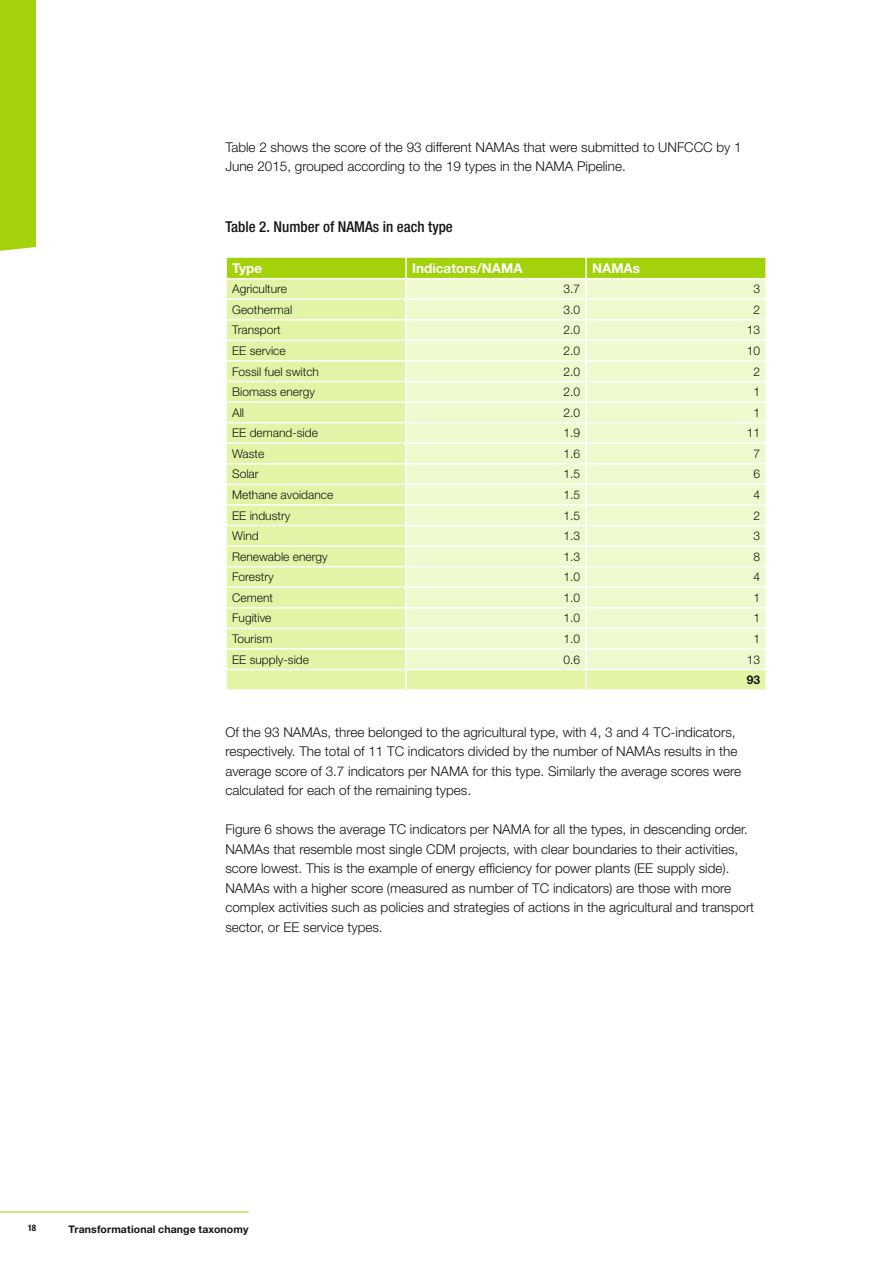
<style>
.page{position:relative;width:893px;height:1263px;background:#fff}
.page>*{position:absolute;margin:0;border:0;box-sizing:border-box;transform-origin:0 0}
.t1{font:500 condensed 15px "Helvetica Neue LT Std";color:#131413}
.t2{font:300 13.5px/19.5px "Helvetica Neue LT Std";color:#131413}
.t3{font:700 13.5px "Helvetica Neue LT Std";color:#fff}
.t4{font:300 12px "Helvetica Neue LT Std";color:#131413}
.t5{font:700 12px "Helvetica Neue LT Std";color:#131413}
.t6{font:700 10.5px "Helvetica Neue LT Std";letter-spacing:.01em;color:#131413}
.t7{font:700 condensed 9px "Helvetica Neue LT Std";color:#131413}
</style>
<div class="page">
<hr style="left:0;top:1211px;width:249px;height:1px;background:#a3d20b">
<div style="left:0;top:0;width:36px;height:256px;background:#a3d20b"></div>
<svg style="left:0;top:247px;width:36px;height:9px"></svg>
<div style="left:227px;top:608px;width:538px;height:81px;background:#e3f4a7"></div>
<div style="left:407px;top:608px;width:358px;height:61px;background:#eef9cd"></div>
<svg style="left:226px;top:257px;width:540px;height:350px;background:#e7f5ba"></svg>
<hr style="left:405px;top:608px;width:2px;height:20px;background:#fff">
<hr style="left:585px;top:608px;width:2px;height:20px;background:#fff">
<hr style="left:225px;top:628px;width:181px;height:1px;background:#fff">
<hr style="left:406px;top:628px;width:180px;height:1px;background:#fff">
<hr style="left:586px;top:628px;width:181px;height:1px;background:#fff">
<hr style="left:225px;top:648px;width:181px;height:2px;background:#fff">
<hr style="left:406px;top:648px;width:180px;height:2px;background:#fff">
<hr style="left:586px;top:648px;width:181px;height:2px;background:#fff">
<hr style="left:225px;top:669px;width:181px;height:1px;background:#fff">
<hr style="left:406px;top:669px;width:180px;height:1px;background:#fff">
<svg style="left:405px;top:629px;width:2px;height:60px"></svg>
<hr style="left:586px;top:669px;width:181px;height:1px;background:#fff">
<svg style="left:585px;top:629px;width:2px;height:60px"></svg>
<svg style="left:765px;top:629px;width:1px;height:60px"></svg>
<p class="t2" style="left:225px;top:137px;width:518px">Table 2 shows the score of the 93 different NAMAs that were submitted to UNFCCC by 1<br>June 2015, grouped according to the 19 types in the NAMA Pipeline.</p>
<p class="t1" style="left:225px;top:218px;width:229px">Table 2. Number of NAMAs in each type</p>
<p class="t3" style="left:232px;top:259px;width:32px">Type</p>
<p class="t3" style="left:412px;top:259px;width:112px">Indicators/NAMA</p>
<p class="t3" style="left:592px;top:259px;width:49px">NAMAs</p>
<p class="t4" style="left:232px;top:282px;width:56px">Agriculture</p>
<p class="t4" style="left:563px;top:282px;width:18px">3.7</p>
<p class="t4" style="left:753px;top:282px;width:8px">3</p>
<p class="t4" style="left:232px;top:302px;width:62px">Geothermal</p>
<p class="t4" style="left:563px;top:302px;width:18px">3.0</p>
<p class="t4" style="left:753px;top:302px;width:8px">2</p>
<p class="t4" style="left:232px;top:323px;width:50px">Transport</p>
<p class="t4" style="left:563px;top:323px;width:18px">2.0</p>
<p class="t4" style="left:747px;top:323px;width:15px">13</p>
<p class="t4" style="left:232px;top:343px;width:55px">EE service</p>
<p class="t4" style="left:563px;top:343px;width:18px">2.0</p>
<p class="t4" style="left:747px;top:343px;width:15px">10</p>
<p class="t4" style="left:232px;top:364px;width:88px">Fossil fuel switch</p>
<p class="t4" style="left:563px;top:364px;width:18px">2.0</p>
<p class="t4" style="left:753px;top:364px;width:8px">2</p>
<p class="t4" style="left:232px;top:384px;width:84px">Biomass energy</p>
<p class="t4" style="left:563px;top:384px;width:18px">2.0</p>
<p class="t4" style="left:753px;top:384px;width:8px">1</p>
<p class="t4" style="left:232px;top:405px;width:13px">All</p>
<p class="t4" style="left:563px;top:405px;width:18px">2.0</p>
<p class="t4" style="left:753px;top:405px;width:8px">1</p>
<p class="t4" style="left:232px;top:426px;width:87px">EE demand-side</p>
<p class="t4" style="left:563px;top:426px;width:18px">1.9</p>
<p class="t4" style="left:747px;top:426px;width:15px">11</p>
<p class="t4" style="left:232px;top:446px;width:34px">Waste</p>
<p class="t4" style="left:563px;top:446px;width:18px">1.6</p>
<p class="t4" style="left:753px;top:446px;width:8px">7</p>
<p class="t4" style="left:232px;top:467px;width:28px">Solar</p>
<p class="t4" style="left:563px;top:467px;width:18px">1.5</p>
<p class="t4" style="left:753px;top:467px;width:8px">6</p>
<p class="t4" style="left:232px;top:487px;width:103px">Methane avoidance</p>
<p class="t4" style="left:563px;top:487px;width:18px">1.5</p>
<p class="t4" style="left:753px;top:487px;width:8px">4</p>
<p class="t4" style="left:232px;top:508px;width:60px">EE industry</p>
<p class="t4" style="left:563px;top:508px;width:18px">1.5</p>
<p class="t4" style="left:753px;top:508px;width:8px">2</p>
<p class="t4" style="left:232px;top:528px;width:28px">Wind</p>
<p class="t4" style="left:563px;top:528px;width:18px">1.3</p>
<p class="t4" style="left:753px;top:528px;width:8px">3</p>
<p class="t4" style="left:232px;top:549px;width:97px">Renewable energy</p>
<p class="t4" style="left:563px;top:549px;width:18px">1.3</p>
<p class="t4" style="left:753px;top:549px;width:8px">8</p>
<p class="t4" style="left:232px;top:570px;width:43px">Forestry</p>
<p class="t4" style="left:563px;top:570px;width:18px">1.0</p>
<p class="t4" style="left:753px;top:570px;width:8px">4</p>
<p class="t4" style="left:232px;top:590px;width:42px">Cement</p>
<p class="t4" style="left:563px;top:590px;width:18px">1.0</p>
<p class="t4" style="left:753px;top:590px;width:8px">1</p>
<p class="t4" style="left:232px;top:611px;width:41px">Fugitive</p>
<p class="t4" style="left:563px;top:611px;width:18px">1.0</p>
<p class="t4" style="left:753px;top:611px;width:8px">1</p>
<p class="t4" style="left:232px;top:631px;width:42px">Tourism</p>
<p class="t4" style="left:563px;top:631px;width:18px">1.0</p>
<p class="t4" style="left:753px;top:631px;width:8px">1</p>
<p class="t4" style="left:232px;top:652px;width:78px">EE supply-side</p>
<p class="t4" style="left:563px;top:652px;width:18px">0.6</p>
<p class="t4" style="left:747px;top:652px;width:15px">13</p>
<p class="t5" style="left:747px;top:672px;width:15px">93</p>
<p class="t2" style="left:225px;top:722px;width:517px">Of the 93 NAMAs, three belonged to the agricultural type, with 4, 3 and 4 TC-indicators, respectively. The total of 11 TC indicators divided by the number of NAMAs results in the average score of 3.7 indicators per NAMA for this type. Similarly the average scores were calculated for each of the remaining types.</p>
<p class="t2" style="left:225px;top:819px;width:530px">Figure 6 shows the average TC indicators per NAMA for all the types, in descending order.<br>NAMAs that resemble most single CDM projects, with clear boundaries to their activities, score lowest. This is the example of energy efficiency for power plants (EE supply side).<br>NAMAs with a higher score (measured as number of TC indicators) are those with more complex activities such as policies and strategies of actions in the agricultural and transport sector, or EE service types.</p>
<p class="t7" style="left:28px;top:1222px;width:10px">18</p>
<p class="t6" style="left:69px;top:1223px;width:181px">Transformational change taxonomy</p>
</div>
